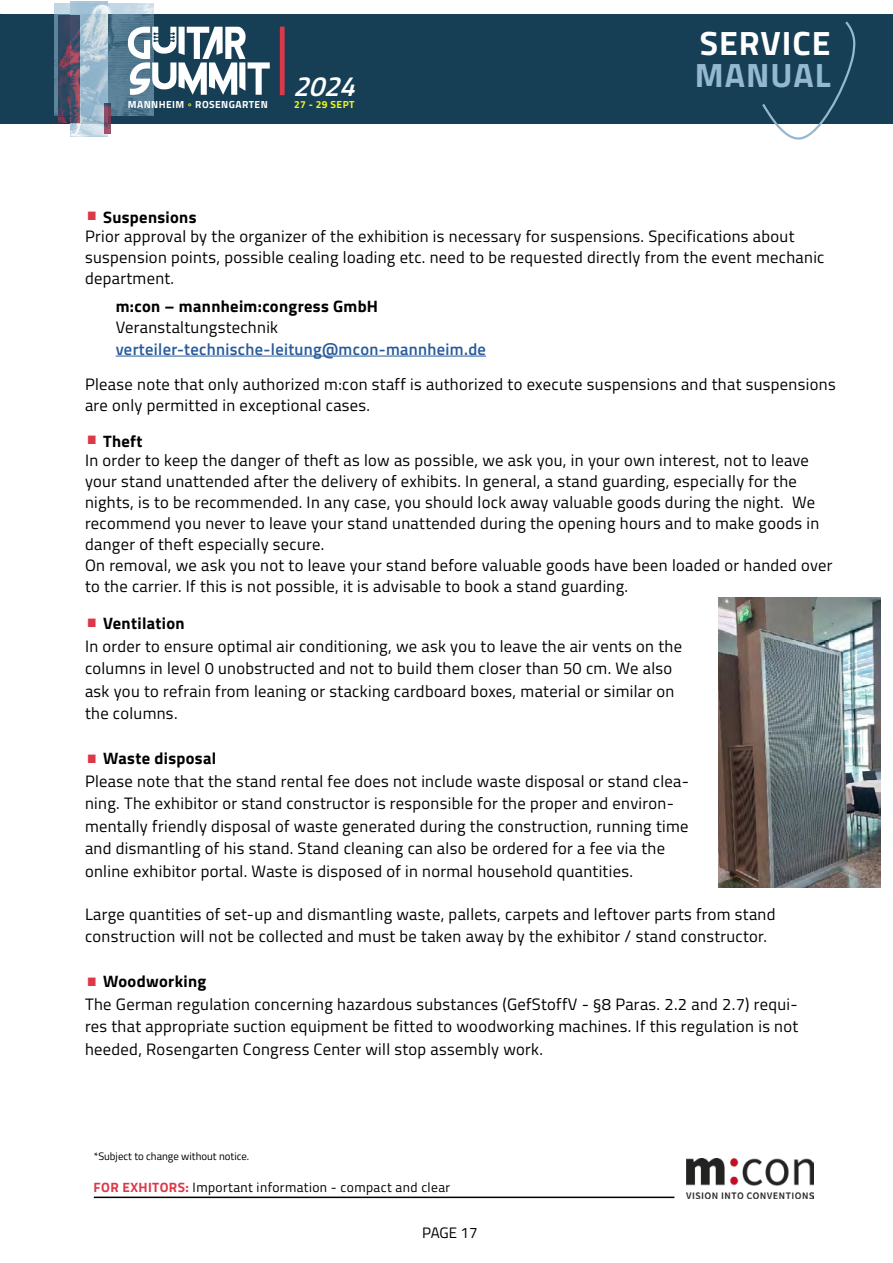
<style>
.page{position:relative;width:893px;height:1263px;background:#fff}
.page>*{position:absolute;margin:0;border:0;box-sizing:border-box;transform-origin:0 0}
.t1{font:700 33.75px "Titillium Web";letter-spacing:.03em;color:#fff}
.t2{font:700 33.75px "Titillium Web";letter-spacing:.03em;color:#93b8cf}
.t3{font:italic 600 27.9px "Titillium Web";color:#fff}
.t4{font:16.5px/22.5px "Titillium Web";letter-spacing:.02em;color:#000}
.t5{font:600 16.5px "Titillium Web";letter-spacing:.02em;color:#275b9b}
.t6{font:700 16.5px "Titillium Web";letter-spacing:.02em;color:#000}
.t7{font:15.15px "Titillium Web";letter-spacing:-.005em;color:#000}
.t8{font:13.5px "Titillium Web";letter-spacing:.03em;color:#000}
.t9{font:10.8px "Titillium Web";color:#000}
.t10{font:700 10.2px "Titillium Web";letter-spacing:.04em;color:#fff}
.t11{font:700 10.2px "Titillium Web";letter-spacing:.04em;color:#f0f71c}
.s1{font-weight:700;font-size:30px;color:#dc3848}
.s2{font-weight:700}
.s3{font-weight:700;color:#dc3848}
</style>
<div class="page">
<div style="left:0;top:14px;width:893px;height:109px;background:#163f56"></div>
<img style="left:55px;top:4px;width:98px;height:111px">
<img style="left:71px;top:1px;width:37px;height:135px">
<img style="left:105px;top:103px;width:6px;height:30px">
<img style="left:58px;top:16px;width:21px;height:107px">
<svg style="left:128px;top:27px;width:142px;height:68px"></svg>
<div style="left:280px;top:27px;width:5px;height:68px;background:#dc3848"></div>
<svg style="left:760px;top:21px;width:96px;height:119px"></svg>
<img style="left:686px;top:1158px;width:128px;height:40px">
<hr style="left:94px;top:1196px;width:580px;height:2px;background:#000">
<hr style="left:116px;top:356px;width:370px;height:1px;background:#275b9b">
<img style="left:719px;top:597px;width:162px;height:290px">
<p class="t10" style="left:128px;top:96px;width:141px">MANNHEIM <sub>°</sub> ROSENGARTEN</p>
<h2 class="t3" style="left:293px;top:65px;width:73px">2024</h2>
<p class="t11" style="left:294px;top:96px;width:62px">27 - 29 SEPT</p>
<h1 class="t1" style="left:700px;top:18px;width:132px">SERVICE</h1>
<h1 class="t2" style="left:695px;top:50px;width:137px">MANUAL</h1>
<p class="t4" style="left:85px;top:206px;width:711px;line-height:19.5px"><span class="s1">•</span> <span class="s2">Suspensions<br></span>Prior approval by the organizer of the exhibition is necessary for suspensions. Specifications about</p>
<p class="t4" style="left:85px;top:246px;width:741px;line-height:21px">suspension points, possible cealing loading etc. need to be requested directly from the event mechanic department.</p>
<p class="t6" style="left:116px;top:294px;width:264px">m:con – mannheim:congress GmbH</p>
<p class="t4" style="left:116px;top:316px;width:164px">Veranstaltungstechnik</p>
<p class="t5" style="left:116px;top:336px;width:372px">verteiler-technische-leitung@mcon-mannheim.de</p>
<p class="t4" style="left:85px;top:373px;width:752px;line-height:21px">Please note that only authorized m:con staff is authorized to execute suspensions and that suspensions are only permitted in exceptional cases.</p>
<p class="t4" style="left:85px;top:430px;width:725px;line-height:19.5px"><span class="s1">•</span> <span class="s2">Theft<br></span>In order to keep the danger of theft as low as possible, we ask you, in your own interest, not to leave</p>
<p class="t4" style="left:85px;top:470px;width:749px;line-height:21px">your stand unattended after the delivery of exhibits. In general, a stand guarding, especially for the nights, is to be recommended. In any case, you should lock away valuable goods during the night. We recommend you never to leave your stand unattended during the opening hours and to make goods in danger of theft especially secure.<br>On removal, we ask you not to leave your stand before valuable goods have been loaded or handed over to the carrier. If this is not possible, it is advisable to book a stand guarding.</p>
<p class="t4" style="left:85px;top:611px;width:598px"><span class="s1">•</span> <span class="s2">Ventilation<br></span>In order to ensure optimal air conditioning, we ask you to leave the air vents on the columns in level 0 unobstructed and not to build them closer than 50 cm. We also ask you to refrain from leaning or stacking cardboard boxes, material or similar on the columns.</p>
<p class="t4" style="left:85px;top:746px;width:605px"><span class="s1">•</span> <span class="s2">Waste disposal<br></span>Please note that the stand rental fee does not include waste disposal or stand clea&shy;ning. The exhibitor or stand constructor is responsible for the proper and environ&shy;mentally friendly disposal of waste generated during the construction, running time and dismantling of his stand. Stand cleaning can also be ordered for a fee via the online exhibitor portal. Waste is disposed of in normal household quantities.</p>
<p class="t4" style="left:85px;top:902px;width:692px">Large quantities of set-up and dismantling waste, pallets, carpets and leftover parts from stand construction will not be collected and must be taken away by the exhibitor / stand constructor.</p>
<p class="t4" style="left:85px;top:970px;width:715px"><span class="s1">•</span> <span class="s2">Woodworking<br></span>The German regulation concerning hazardous substances (GefStoffV - §8 Paras. 2.2 and 2.7) requi&shy;res that appropriate suction equipment be fitted to woodworking machines. If this regulation is not heeded, Rosengarten Congress Center will stop assembly work.</p>
<p class="t9" style="left:94px;top:1149px;width:157px">*Subject to change without notice.</p>
<p class="t8" style="left:94px;top:1177px;width:358px"><span class="s3">FOR EXHITORS:</span> Important information - compact and clear</p>
<p class="t7" style="left:422px;top:1221px;width:57px">PAGE 17</p>
</div>
